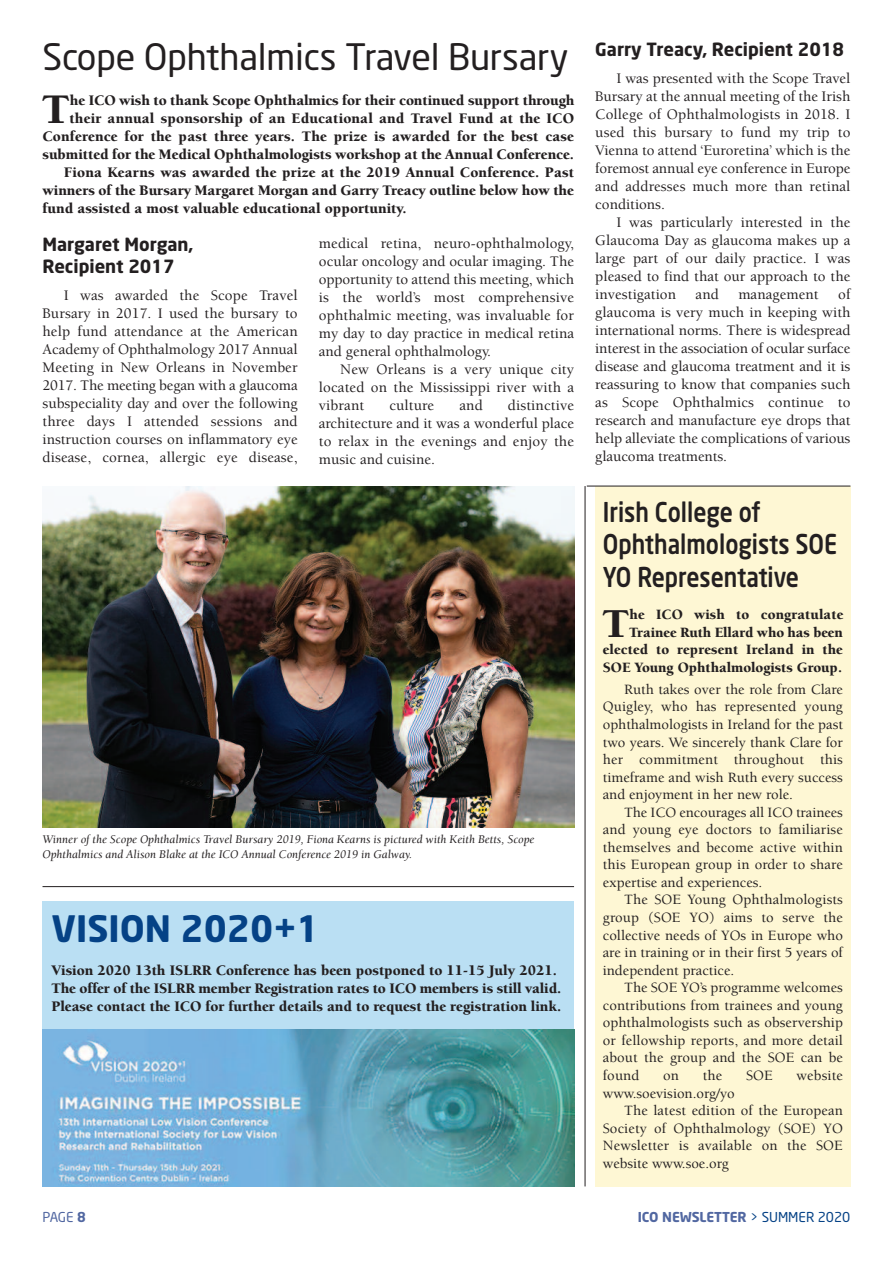
<style>
.page{position:relative;width:893px;height:1263px;background:#fff}
.page>*{position:absolute;margin:0;border:0;box-sizing:border-box;transform-origin:0 0}
.t1{font:900 43.35px "Berkeley";color:#231f20}
.t2{font:900 42.15px "Berkeley";color:#231f20}
.t3{font:36px "Neo Sans";letter-spacing:-.005em;color:#231f20}
.t4{font:700 36px "Neo Sans";color:#054286}
.t5{font:500 27px/32.4px "Neo Sans";color:#231f20;scale:.85 1}
.t6{font:700 18px/21.6px "Neo Sans";color:#231f20}
.t7{font:500 15px/18px "Berkeley";letter-spacing:.005em;color:#231f20;text-align:justify}
.t8{font:900 15px/18px "Berkeley";color:#231f20}
.t9{font:500 14.7px/17.5px "Berkeley";color:#231f20;text-align:justify}
.t10{font:900 14.7px/17.5px "Berkeley";color:#231f20;text-align:right}
.t11{font:700 13.5px "Neo Sans";color:#5167a1}
.t12{font:13.5px "Neo Sans";color:#5167a1}
.t13{font:italic 12px/14.4px "Berkeley";color:#231f20}
.s1{font-weight:700}
.s2{font-weight:400;color:#054286}
</style>
<div class="page">
<div style="left:43px;top:901px;width:531px;height:285px;background:#badff3"></div>
<img style="left:43px;top:1029px;width:531px;height:157px">
<div style="left:595px;top:486px;width:255px;height:700px;background:#fef7d4"></div>
<img style="left:43px;top:486px;width:531px;height:342px">
<hr style="left:43px;top:886px;width:531px;height:1px;background:#231f20">
<hr style="left:587px;top:486px;width:263px;height:1px;background:#231f20">
<hr style="left:585px;top:486px;width:1px;height:700px;background:#231f20">
<h3 class="t3" style="left:43px;top:36px;width:527px">Scope Ophthalmics Travel Bursary</h3>
<h1 class="t1" style="left:42px;top:92px;width:29px">T</h1>
<p class="t8" style="left:70px;top:92px;width:506px">he ICO wish to thank Scope Ophthalmics for their continued support through</p>
<p class="t8" style="left:70px;top:110px;width:506px">their annual sponsorship of an Educational and Travel Fund at the ICO</p>
<p class="t8" style="left:43px;top:128px;width:533px">Conference for the past three years. The prize is awarded for the best case</p>
<p class="t8" style="left:43px;top:146px;width:533px">submitted for the Medical Ophthalmologists workshop at the Annual Conference.</p>
<p class="t8" style="left:64px;top:164px;width:512px">Fiona Kearns was awarded the prize at the 2019 Annual Conference. Past</p>
<p class="t8" style="left:43px;top:182px;width:533px">winners of the Bursary Margaret Morgan and Garry Treacy outline below how the</p>
<p class="t8" style="left:43px;top:200px;width:366px">fund assisted a most valuable educational opportunity.</p>
<p class="t6" style="left:43px;top:234px;width:152px">Margaret Morgan,<br>Recipient 2017</p>
<p class="t7" style="left:43px;top:287px;width:257px;text-indent:21px">I was awarded the Scope Travel Bursary in 2017. I used the bursary to help fund attendance at the American Academy of Ophthalmology 2017 Annual Meeting in New Orleans in November 2017. The meeting began with a glaucoma subspeciality day and over the following three days I attended sessions and instruction courses on inflammatory eye disease, cornea, allergic eye disease,</p>
<p class="t7" style="left:319px;top:235px;width:257px">medical retina, neuro-ophthalmology, ocular oncology and ocular imaging. The opportunity to attend this meeting, which is the world’s most comprehensive ophthalmic meeting, was invaluable for my day to day practice in medical retina and general ophthalmology.</p>
<p class="t7" style="left:319px;top:361px;width:257px;text-indent:21px">New Orleans is a very unique city located on the Mississippi river with a vibrant</p>
<p class="t7" style="left:319px;top:397px;width:257px;text-indent:189px">distinctive architecture and it was a wonderful place to relax in the evenings and enjoy the music and cuisine.</p>
<p class="t7" style="left:389px;top:397px;width:46px">culture</p>
<p class="t7" style="left:459px;top:397px;width:25px">and</p>
<p class="t13" style="left:43px;top:833px;width:493px">Winner of the Scope Ophthalmics Travel Bursary 2019, Fiona Kearns is pictured with Keith Betts, Scope<br>Ophthalmics and Alison Blake at the ICO Annual Conference 2019 in Galway.</p>
<h3 class="t4" style="left:51px;top:908px;width:270px">VISION 2020+1</h3>
<p class="t8" style="left:51px;top:962px;width:511px">Vision 2020 13th ISLRR Conference has been postponed to 11-15 July 2021.<br>The offer of the ISLRR member Registration rates to ICO members is still valid.<br>Please contact the ICO for further details and to request the registration link.</p>
<p class="t6" style="left:595px;top:39px;width:250px">Garry Treacy, Recipient 2018</p>
<p class="t7" style="left:595px;top:71px;width:257px;text-indent:21px">I was presented with the Scope Travel Bursary at the annual meeting of the Irish College of Ophthalmologists in 2018. I used this bursary to fund my trip to Vienna to attend ‘Euroretina’ which is the foremost annual eye conference in Europe and addresses much more than retinal conditions.</p>
<p class="t7" style="left:595px;top:215px;width:257px;text-indent:21px">I was particularly interested in the Glaucoma Day as glaucoma makes up a large part of our daily practice. I was pleased to find that our approach to the investigation</p>
<p class="t7" style="left:595px;top:287px;width:257px;text-indent:243px">of glaucoma is very much in keeping with international norms. There is widespread interest in the association of ocular surface disease and glaucoma treatment and it is reassuring to know that companies such as Scope Ophthalmics continue to research and manufacture eye drops that help alleviate the complications of various glaucoma treatments.</p>
<p class="t7" style="left:696px;top:287px;width:25px">and</p>
<p class="t7" style="left:738px;top:287px;width:82px">management</p>
<h3 class="t5" style="left:603px;top:496px;width:277px">Irish College of<br>Ophthalmologists SOE<br>YO Representative</h3>
<h2 class="t2" style="left:603px;top:607px;width:28px">T</h2>
<p class="t10" style="left:603px;top:607px;width:242px">he ICO wish to congratulate<br>Trainee Ruth Ellard who has been elected to represent Ireland in the<br>SOE Young Ophthalmologists Group.</p>
<p class="t9" style="left:603px;top:682px;width:242px;text-indent:21px">Ruth takes over the role from Clare Quigley, who has represented young ophthalmologists in Ireland for the past two years. We sincerely thank Clare for her commitment throughout this timeframe and wish Ruth every success and enjoyment in her new role.</p>
<p class="t9" style="left:603px;top:804px;width:242px;text-indent:21px">The ICO encourages all ICO trainees and young eye doctors to familiarise themselves and become active within this European group in order to share expertise and experiences.</p>
<p class="t9" style="left:603px;top:892px;width:242px;text-indent:21px">The SOE Young Ophthalmologists group (SOE YO) aims to serve the collective needs of YOs in Europe who are in training or in their first 5 years of independent practice.</p>
<p class="t9" style="left:603px;top:980px;width:242px;text-indent:21px">The SOE YO’s programme welcomes contributions from trainees and young ophthalmologists such as observership or fellowship reports, and more detail about the group and the SOE can be found</p>
<p class="t9" style="left:663px;top:1068px;width:17px">on</p>
<p class="t9" style="left:703px;top:1068px;width:21px">the</p>
<p class="t9" style="left:746px;top:1068px;width:28px">SOE</p>
<p class="t9" style="left:797px;top:1068px;width:48px">website</p>
<p class="t9" style="left:603px;top:1085px;width:133px">www.soevision.org/yo</p>
<p class="t9" style="left:624px;top:1103px;width:220px">The latest edition of the European</p>
<p class="t9" style="left:603px;top:1120px;width:242px">Society of Ophthalmology (SOE) YO</p>
<p class="t9" style="left:603px;top:1138px;width:242px">Newsletter is available on the SOE</p>
<p class="t9" style="left:603px;top:1155px;width:128px">website www.soe.org</p>
<p class="t12" style="left:43px;top:1210px;width:45px">PAGE <span class="s1">8</span></p>
<p class="t11" style="left:638px;top:1210px;width:214px">ICO NEWSLETTER <span class="s2">&gt; SUMMER 2020</span></p>
</div>
